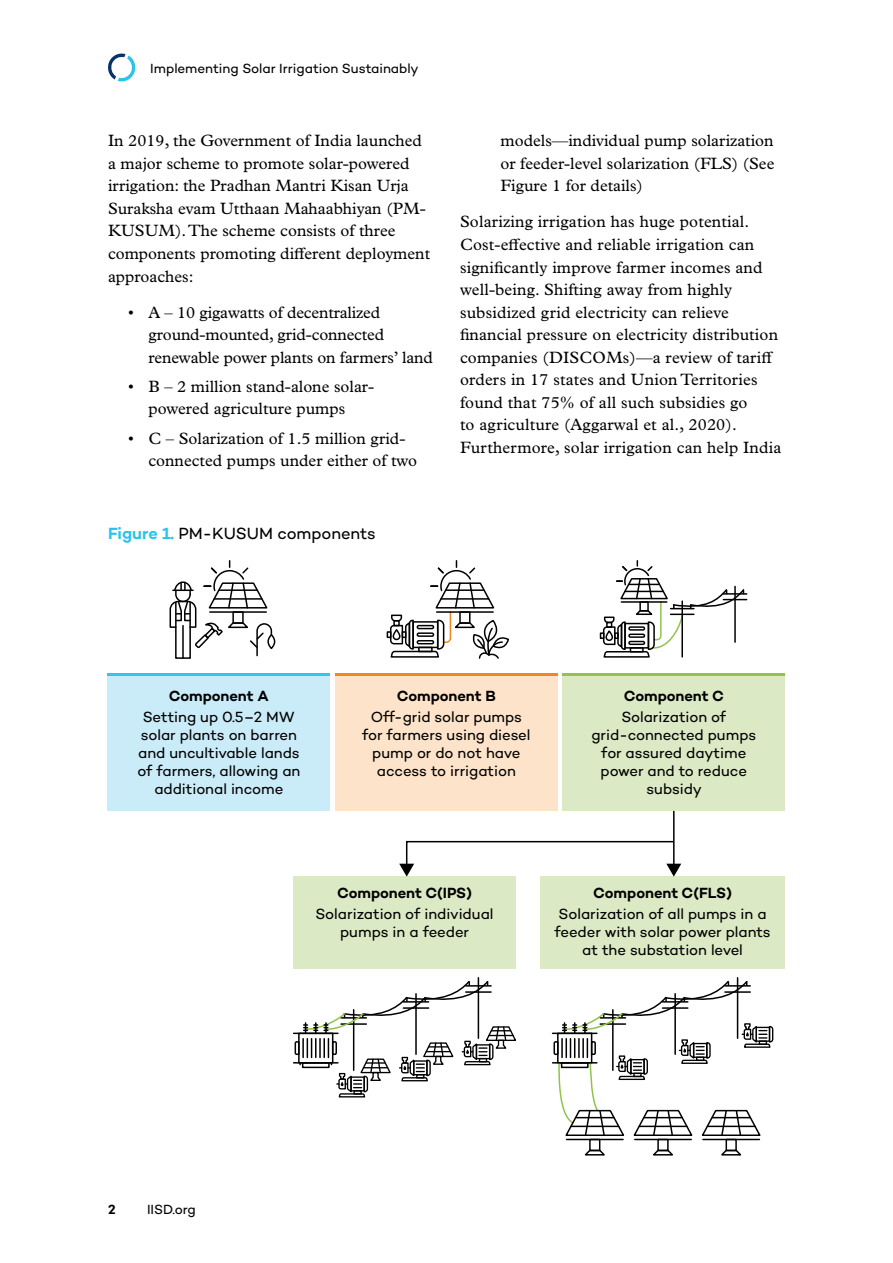
<style>
.page{position:relative;width:893px;height:1263px;background:#fff}
.page>*{position:absolute;margin:0;border:0;box-sizing:border-box;transform-origin:0 0}
.t1{font:16.5px/22.5px "Plantin MT Pro";color:#000}
.Figure_title{font:16.5px "Campton";letter-spacing:-.005em;color:#000}
.t2{font:15px/18px "Campton";letter-spacing:-.005em;color:#000;text-align:center}
.t3{font:13.5px "Campton";letter-spacing:-.005em;color:#000}
.t4{font:600 13.5px "Campton";color:#000}
.s1{font-weight:600;color:#29c3ec}
.s2{font-weight:600}
</style>
<div class="page">
<svg style="left:108px;top:53px;width:28px;height:29px"></svg>
<div style="left:108px;top:676px;width:222px;height:135px;background:#caebf8"></div>
<hr style="left:108px;top:674px;width:222px;height:2px;background:#35c4ec">
<div style="left:335px;top:676px;width:222px;height:135px;background:#fde3c9"></div>
<hr style="left:335px;top:674px;width:222px;height:2px;background:#f18721">
<div style="left:563px;top:676px;width:222px;height:135px;background:#dbe9c4"></div>
<hr style="left:563px;top:674px;width:222px;height:2px;background:#91c34a">
<div style="left:293px;top:877px;width:223px;height:92px;background:#dbe9c4"></div>
<div style="left:540px;top:877px;width:245px;height:92px;background:#dbe9c4"></div>
<svg style="left:387px;top:561px;width:122px;height:98px"></svg>
<hr style="left:673px;top:811px;width:2px;height:55px;background:#000">
<svg style="left:399px;top:840px;width:282px;height:37px"></svg>
<svg style="left:600px;top:561px;width:147px;height:97px"></svg>
<svg style="left:169px;top:561px;width:104px;height:98px"></svg>
<div style="left:267px;top:634px;width:8px;height:15px;border:2px solid #000;border-radius:50%"></div>
<hr style="left:737px;top:978px;width:1px;height:60px;background:#000">
<svg style="left:584px;top:1148px;width:21px;height:8px"></svg>
<hr style="left:567px;top:1139px;width:56px;height:1px;background:#000">
<div style="left:589px;top:1139px;width:11px;height:12px;border:2px solid #000"></div>
<svg style="left:653px;top:1150px;width:20px;height:6px"></svg>
<hr style="left:635px;top:1139px;width:56px;height:1px;background:#000">
<div style="left:657px;top:1139px;width:12px;height:12px;border:2px solid #000"></div>
<svg style="left:721px;top:1150px;width:21px;height:6px"></svg>
<svg style="left:553px;top:979px;width:221px;height:157px"></svg>
<hr style="left:703px;top:1139px;width:56px;height:1px;background:#000">
<hr style="left:707px;top:1125px;width:48px;height:2px;background:#000">
<hr style="left:712px;top:1117px;width:38px;height:1px;background:#000">
<div style="left:725px;top:1139px;width:12px;height:12px;border:2px solid #000"></div>
<hr style="left:478px;top:978px;width:1px;height:60px;background:#000">
<svg style="left:294px;top:979px;width:223px;height:119px"></svg>
<p class="t3" style="left:150px;top:60px;width:270px">Implementing Solar Irrigation Sustainably</p>
<p class="t1" style="left:108px;top:130px;width:324px">In 2019, the Government of India launched a major scheme to promote solar-powered irrigation: the Pradhan Mantri Kisan Urja Suraksha evam Utthaan Mahaabhiyan (PM-KUSUM). The scheme consists of three components promoting different deployment approaches:</p>
<p class="t1" style="left:148px;top:301px;width:286px;text-indent:-20px">• A – 10 gigawatts of decentralized ground-mounted, grid-connected renewable power plants on farmers’ land</p>
<p class="t1" style="left:128px;top:375px;width:247px;text-align:center">• B – 2 million stand-alone solar&shy;powered agriculture pumps</p>
<p class="t1" style="left:148px;top:427px;width:270px;text-indent:-20px">• C – Solarization of 1.5 million grid&shy;connected pumps under either of two</p>
<p class="Figure_title" style="left:108px;top:523px;width:269px"><span class="s1">Figure 1.</span> PM-KUSUM components</p>
<p class="t1" style="left:500px;top:130px;width:275px;text-align:justify">models—individual pump solarization or feeder-level solarization (FLS) (See Figure 1 for details)</p>
<p class="t1" style="left:460px;top:211px;width:323px">Solarizing irrigation has huge potential.<br>Cost-effective and reliable irrigation can significantly improve farmer incomes and well-being. Shifting away from highly subsidized grid electricity can relieve financial pressure on electricity distribution companies (DISCOMs)—a review of tariff orders in 17 states and Union Territories found that 75% of all such subsidies go<br>to agriculture (Aggarwal et al., 2020).<br>Furthermore, solar irrigation can help India</p>
<p class="t2" style="left:143px;top:685px;width:154px;line-height:21px"><span class="s2">Component A<br></span>Setting up 0.5–2 MW</p>
<p class="t2" style="left:137px;top:726px;width:164px">solar plants on barren and uncultivable lands of farmers, allowing an additional income</p>
<p class="t2" style="left:371px;top:685px;width:153px;line-height:21px"><span class="s2">Component B<br></span>Off-grid solar pumps</p>
<p class="t2" style="left:362px;top:726px;width:170px">for farmers using diesel pump or do not have access to irrigation</p>
<p class="t2" style="left:621px;top:685px;width:106px;line-height:21px;text-align:left"><span class="s2">Component C<br></span>Solarization of</p>
<p class="t2" style="left:591px;top:726px;width:166px">grid-connected pumps for assured daytime power and to reduce subsidy</p>
<p class="t2" style="left:316px;top:882px;width:180px;line-height:21px"><span class="s2">Component C(IPS)<br></span>Solarization of individual</p>
<p class="t2" style="left:340px;top:922px;width:130px">pumps in a feeder</p>
<p class="t2" style="left:559px;top:882px;width:209px;line-height:21px"><span class="s2">Component C(FLS)<br></span>Solarization of all pumps in a</p>
<p class="t2" style="left:554px;top:922px;width:218px">feeder with solar power plants at the substation level</p>
<p class="t4" style="left:108px;top:1201px;width:9px">2</p>
<p class="t3" style="left:147px;top:1201px;width:50px">IISD.org</p>
</div>
